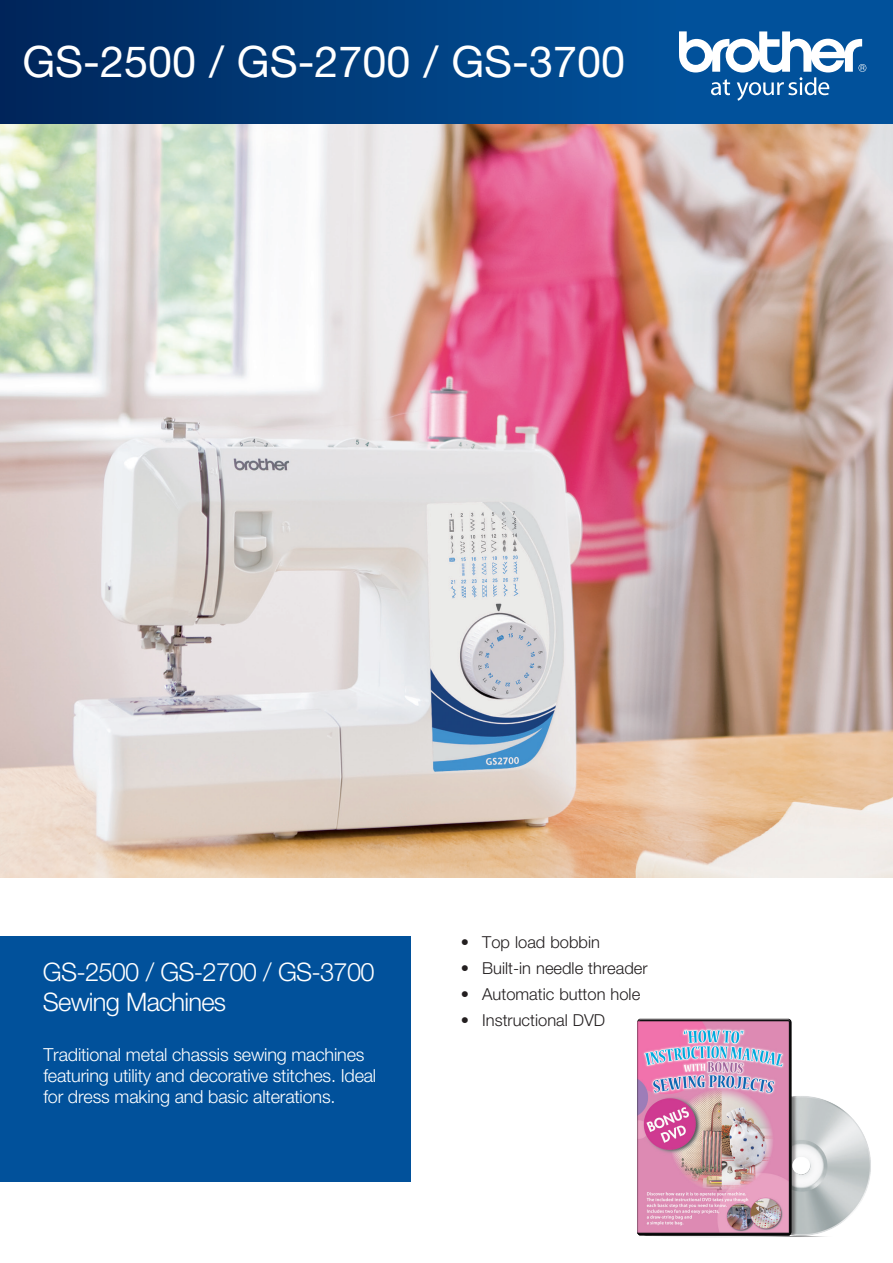
<style>
.page{position:relative;width:893px;height:1263px;background:#fff}
.page>*{position:absolute;margin:0;border:0;box-sizing:border-box;transform-origin:0 0}
.t1{font:43.2px "Helvetica Neue";color:#fff}
.t2{font:300 25.5px "Helvetica Neue";letter-spacing:-.03em;color:#fff}
.t3{font:300 18px/21px "Helvetica Neue";letter-spacing:-.01em;color:#fff}
.t4{font:300 16.5px "Helvetica Neue";color:#231f20}
.s1{font-weight:400}
</style>
<div class="page">
<img style="left:0;top:123px;width:893px;height:755px">
<div style="left:0;top:936px;width:410px;height:246px;background:#01519b"></div>
<div style="left:0;top:0;width:686px;height:123px;background:linear-gradient(to right,#00265a,#01529c)"></div>
<div style="left:685px;top:0;width:208px;height:123px;background:#01519b"></div>
<svg style="left:679px;top:31px;width:187px;height:73px"></svg>
<img style="left:637px;top:1018px;width:234px;height:219px">
<p class="t1" style="left:22px;top:36px;width:604px">GS-2500 / GS-2700 / GS-3700</p>
<p class="t2" style="left:43px;top:956px;width:333px">GS-2500 / GS-2700 / GS-3700</p>
<p class="t2" style="left:43px;top:986px;width:185px">Sewing Machines</p>
<p class="t3" style="left:43px;top:1043px;width:334px">Traditional metal chassis sewing machines featuring utility and decorative stitches. Ideal for dress making and basic alterations.</p>
<p class="t4" style="left:461px;top:932px;width:141px"><span class="s1">•</span> Top load bobbin</p>
<p class="t4" style="left:461px;top:958px;width:188px"><span class="s1">•</span> Built-in needle threader</p>
<p class="t4" style="left:461px;top:984px;width:181px"><span class="s1">•</span> Automatic button hole</p>
<p class="t4" style="left:461px;top:1010px;width:146px"><span class="s1">•</span> Instructional DVD</p>
</div>
